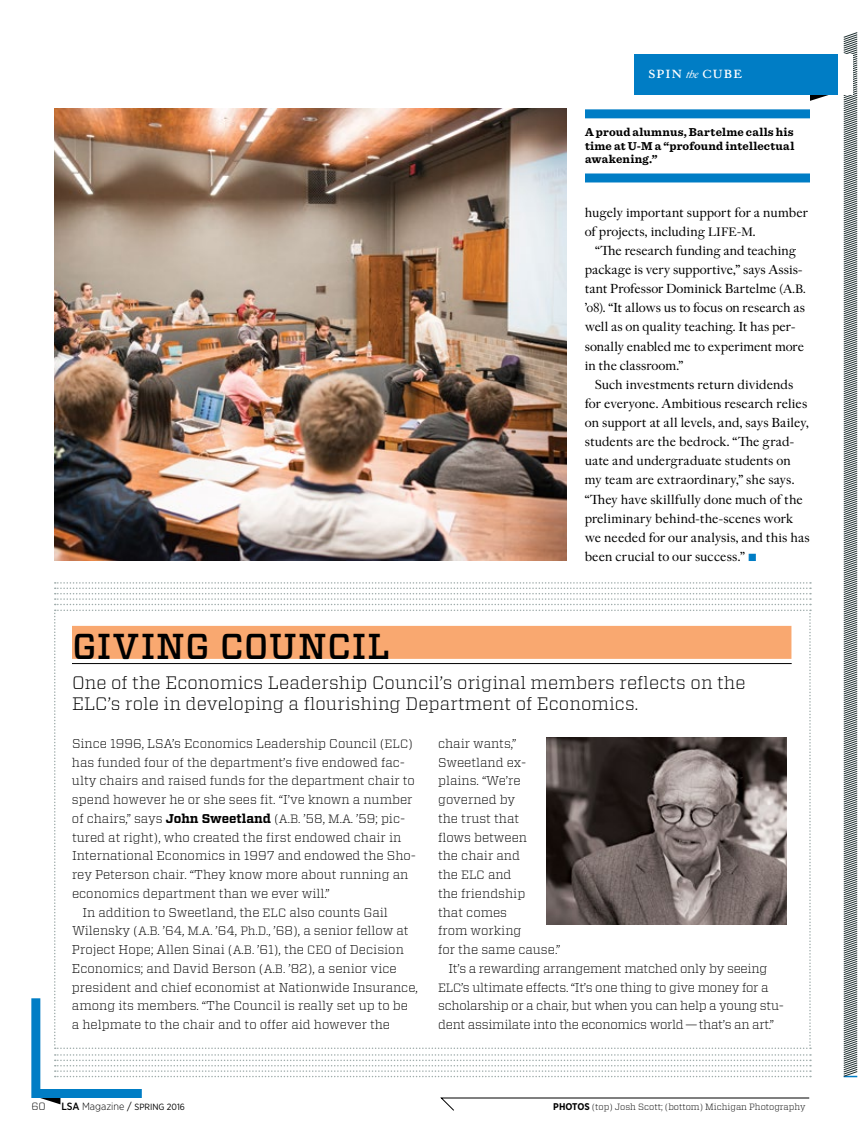
<style>
.page{position:relative;width:864px;height:1134px;background:#fff}
.page>*{position:absolute;margin:0;border:0;box-sizing:border-box;transform-origin:0 0}
.t1{font:500 36px "Vitesse";letter-spacing:.015em;color:#000}
.t2{font:300 18px/21px "Vitesse";letter-spacing:.005em;color:#000}
.t3{font:500 15px "Replay Pro";color:#fff}
.t4{font:300 12.75px "Vitesse";color:#000}
.t5{font:300 12.75px "Vitesse";letter-spacing:-.02em;color:#000}
.t6{font:12.6px/19.2px "Replay Pro";letter-spacing:-.005em;color:#000}
.t7{font:700 12px/13.5px "Sentinel";letter-spacing:.015em;color:#000;text-align:justify}
.t8{font:300 10.5px "Vitesse";color:#000}
.t9{font:300 9px "Vitesse";color:#000}
.t10{font:9px "Gotham Narrow";color:#000}
.s1{font-weight:400;font-style:italic;font-size:10.5px}
.s2{font-size:11.7px}
.s3{color:#007dc5}
.s4{font-size:12px}
.s5{font-weight:700}
.s6{font-weight:500;font-size:10.5px}
.s7{font-weight:300;font-size:10.5px}
.s8{font-size:10.5px}
.s9{font-family:"Gotham Narrow";font-weight:700;font-size:9.75px}
</style>
<div class="page">
<svg style="left:843px;top:32px;width:15px;height:1045px"></svg>
<div style="left:840px;top:54px;width:13px;height:41px;background:#fff"></div>
<svg style="left:810px;top:94px;width:20px;height:7px"></svg>
<div style="left:634px;top:54px;width:204px;height:40px;background:#007dc5"></div>
<svg style="left:31px;top:582px;width:780px;height:529px"></svg>
<hr style="left:72px;top:663px;width:720px;height:1px;background:#000">
<div style="left:72px;top:626px;width:719px;height:33px;background:#f9a870"></div>
<div style="left:585px;top:109px;width:225px;height:9px;background:#007dc5"></div>
<div style="left:585px;top:173px;width:225px;height:9px;background:#007dc5"></div>
<img style="left:54px;top:108px;width:513px;height:453px">
<img style="left:546px;top:738px;width:240px;height:186px">
<p class="t3" style="left:648px;top:64px;width:97px">spin <span class="s1">the</span> cube</p>
<p class="t7" style="left:585px;top:125px;width:211px">A proud alumnus, Bartelme calls his time at U-M a “profound intellectual awakening.”</p>
<p class="t6" style="left:585px;top:203px;width:225px">hugely important support for a number of projects, including <span class="s2">LIFE-M</span>.</p>
<p class="t6" style="left:585px;top:242px;width:222px;text-indent:11px">“The research funding and teaching package is very supportive,” says Assis&shy;tant Professor Dominick Bartelme (<span class="s2">A.B. </span>’08). “It allows us to focus on research as well as on quality teaching. It has per&shy;sonally enabled me to experiment more in the classroom.”</p>
<p class="t6" style="left:585px;top:375px;width:227px;text-indent:10px">Such investments return dividends for everyone. Ambitious research relies on support at all levels, and, says Bailey, students are the bedrock. “The grad&shy;uate and undergraduate students on my team are extraordinary,” she says. “They have skillfully done much of the preliminary behind-the-scenes work we needed for our analysis, and this has been crucial to our success.” <span class="s3">■</span></p>
<h1 class="t1" style="left:72px;top:622px;width:319px">GIVING COUNCIL</h1>
<h2 class="t2" style="left:72px;top:672px;width:675px">One of the Economics Leadership Council’s original members reflects on the<br>ELC’s role in developing a flourishing Department of Economics.</h2>
<p class="t4" style="left:72px;top:735px;width:343px">Since 1996, LSA’s Economics Leadership Council (<span class="s4">ELC</span>)</p>
<p class="t4" style="left:72px;top:753px;width:335px">has funded four of the department’s five endowed fac-</p>
<p class="t4" style="left:72px;top:772px;width:344px">ulty chairs and raised funds for the department chair to</p>
<p class="t4" style="left:72px;top:791px;width:342px">spend however he or she sees fit. “I’ve known a number</p>
<p class="t4" style="left:72px;top:810px;width:335px">of chairs,” says <span class="s5">John Sweetland</span> (<span class="s4">A.B.</span> ’58, <span class="s4">M.A.</span> ’59; pic-</p>
<p class="t4" style="left:72px;top:828px;width:331px">tured at right), who created the first endowed chair in</p>
<p class="t4" style="left:72px;top:847px;width:346px">International Economics in 1997 and endowed the Sho-</p>
<p class="t4" style="left:72px;top:866px;width:338px">rey Peterson chair. “They know more about running an</p>
<p class="t4" style="left:72px;top:885px;width:259px">economics department than we ever will.”</p>
<p class="t4" style="left:82px;top:903px;width:307px">In addition to Sweetland, the <span class="s4">ELC</span> also counts Gail</p>
<p class="t4" style="left:72px;top:922px;width:338px">Wilensky (<span class="s4">A.B.</span> ’64, <span class="s4">M.A.</span> ’64, <span class="s4">Ph.D.,</span> ’68), a senior fellow at</p>
<p class="t4" style="left:72px;top:941px;width:333px">Project Hope; Allen Sinai (<span class="s4">A.B.</span> ’61), the <span class="s4">CEO</span> of Decision</p>
<p class="t4" style="left:72px;top:960px;width:326px">Economics; and David Berson (<span class="s4">A.B.</span> ’82), a senior vice</p>
<p class="t4" style="left:72px;top:978px;width:348px">president and chief economist at Nationwide Insurance,</p>
<p class="t4" style="left:72px;top:997px;width:338px">among its members. “The Council is really set up to be</p>
<p class="t4" style="left:72px;top:1016px;width:320px">a helpmate to the chair and to offer aid however the</p>
<p class="t4" style="left:438px;top:735px;width:80px">chair wants,”</p>
<p class="t4" style="left:438px;top:753px;width:90px">Sweetland ex-</p>
<p class="t4" style="left:438px;top:772px;width:84px">plains. “We’re</p>
<p class="t4" style="left:438px;top:791px;width:79px">governed by</p>
<p class="t4" style="left:438px;top:810px;width:83px">the trust that</p>
<p class="t4" style="left:438px;top:828px;width:91px">flows between</p>
<p class="t4" style="left:438px;top:847px;width:83px">the chair and</p>
<p class="t4" style="left:438px;top:866px;width:75px">the <span class="s4">ELC</span> and</p>
<p class="t4" style="left:438px;top:885px;width:89px">the friendship</p>
<p class="t4" style="left:438px;top:903px;width:71px">that comes</p>
<p class="t4" style="left:438px;top:922px;width:85px">from working</p>
<p class="t4" style="left:438px;top:941px;width:124px">for the same cause.”</p>
<p class="t5" style="left:449px;top:960px;width:320px">It’s a rewarding arrangement matched only by seeing</p>
<p class="t5" style="left:438px;top:978px;width:332px"><span class="s4">ELC</span>’s ultimate effects. “It’s one thing to give money for a</p>
<p class="t5" style="left:438px;top:997px;width:347px">scholarship or a chair, but when you can help a young stu-</p>
<p class="t5" style="left:438px;top:1016px;width:338px">dent assimilate into the economics world — that’s an art.”</p>
<p class="t8" style="left:32px;top:1099px;width:16px">60</p>
<p class="t10" style="left:61px;top:1102px;width:125px"><span class="s6">LSA</span> <span class="s7">Magazine</span> <span class="s8">/</span> SPRING 2016</p>
<p class="t9" style="left:553px;top:1101px;width:254px"><span class="s9">PHOTOS</span> (top) Josh Scott; (bottom) Michigan Photography</p>
</div>
